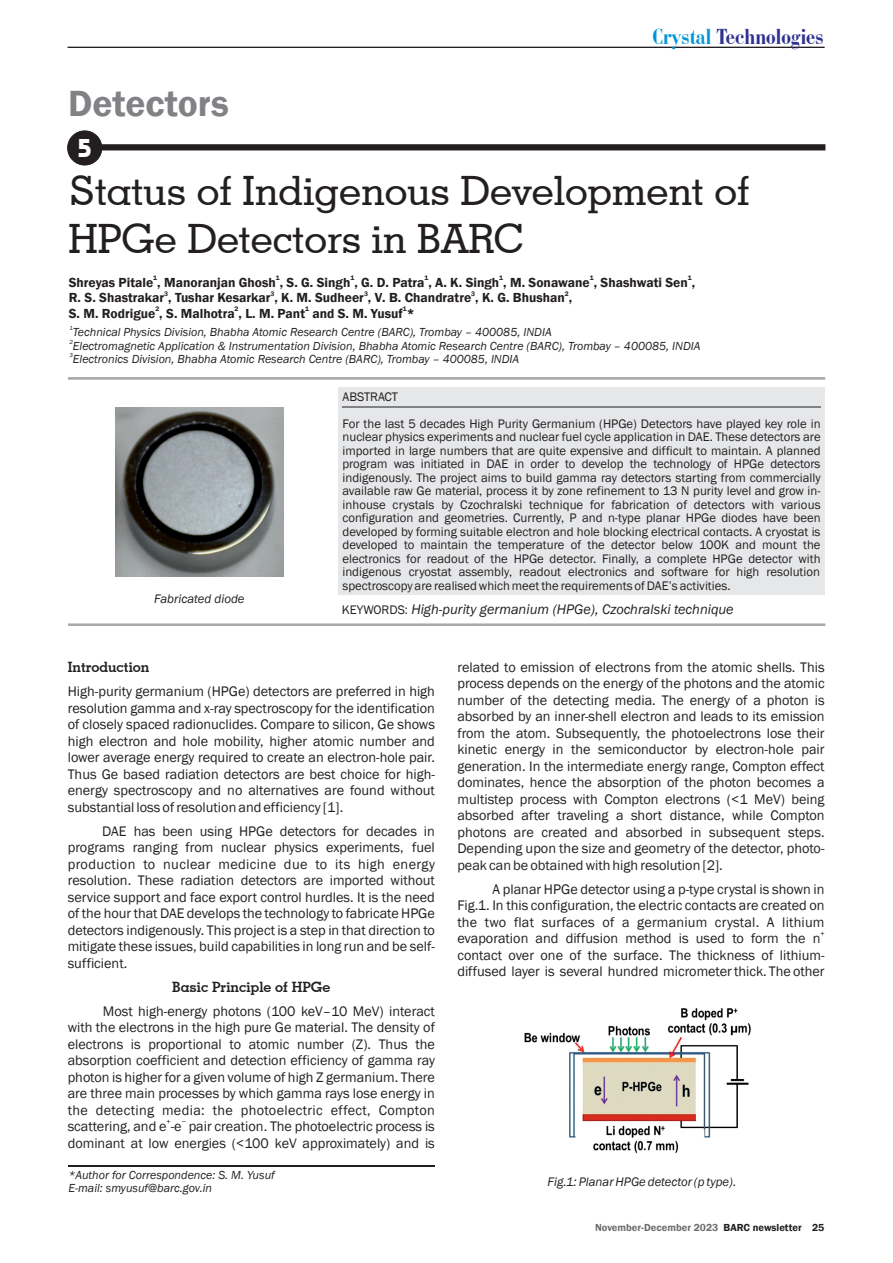
<style>
.page{position:relative;width:893px;height:1263px;background:#fff}
.page>*{position:absolute;margin:0;border:0;box-sizing:border-box;transform-origin:0 0}
.t1{font:500 40.5px/48.6px "Geometric Slab 703 BT";color:#231f20}
.t2{font:600 37.5px "Franklin Gothic";color:#808285}
.t3{font:700 25.65px "Bauhaus IT Cby BT";color:#fff}
.t4{font:700 condensed 22.5px "Bauer Bodoni BT";color:#2e3092}
.t5{font:14.25px/16.5px "Franklin Gothic";color:#231f20;text-align:justify}
.t6{font:italic 14.25px "Franklin Gothic";color:#231f20}
.t7{font:700 14.25px "Geometric Slab 703 BT";color:#231f20}
.t8{font:600 13.5px "Franklin Gothic";color:#231f20}
.t9{font:12.75px/13.5px "Franklin Gothic";color:#231f20}
.t10{font:italic 12.75px "Franklin Gothic";color:#231f20}
.t11{font:italic 12px/13.6px "Franklin Gothic";color:#231f20}
.t12{font:600 10.5px "Franklin Gothic";color:#6c6d70}
.t13{font:7.2px "Franklin Gothic";color:#231f20}
.t14{font:600 6.75px "Franklin Gothic";color:#231f20}
.t15{font:italic 6px "Franklin Gothic";color:#231f20}
.s1{color:#0095d9}
.s2{font-style:normal;font-size:12.75px}
.s3{color:#231f20}
</style>
<div class="page">
<div style="left:338px;top:387px;width:487px;height:208px;background:#e6e7e9"></div>
<hr style="left:68px;top:377px;width:757px;height:2px;background:#abacaf">
<hr style="left:68px;top:624px;width:757px;height:2px;background:#a8a9ad">
<hr style="left:342px;top:406px;width:479px;height:2px;background:#808285">
<hr style="left:69px;top:1165px;width:366px;height:2px;background:#231f20">
<div style="left:67px;top:131px;width:35px;height:34px;background:#231f20;border:1px solid #231f20;border-radius:50%"></div>
<svg style="left:68px;top:144px;width:757px;height:6px;background:#2a2627"></svg>
<svg style="left:67px;top:47px;width:758px;height:1px"></svg>
<img style="left:524px;top:1008px;width:227px;height:145px">
<img style="left:115px;top:407px;width:168px;height:170px">
<h2 class="t2" style="left:68px;top:89px;width:162px">Detectors</h2>
<h3 class="t3" style="left:77px;top:138px;width:16px">5</h3>
<h3 class="t4" style="left:652px;top:27px;width:173px"><span class="s1">Crystal</span> Technologies</h3>
<h1 class="t1" style="left:68px;top:170px;width:682px">Status of Indigenous Development of<br>HPGe Detectors in BARC</h1>
<p class="t14" style="left:153px;top:275px;width:5px">1</p>
<p class="t14" style="left:276px;top:275px;width:5px">1</p>
<p class="t14" style="left:350px;top:275px;width:5px">1</p>
<p class="t14" style="left:424px;top:275px;width:5px">1</p>
<p class="t14" style="left:499px;top:275px;width:5px">1</p>
<p class="t14" style="left:590px;top:275px;width:5px">1</p>
<p class="t14" style="left:688px;top:275px;width:5px">1</p>
<p class="t8" style="left:69px;top:278px;width:628px">Shreyas Pitale , Manoranjan Ghosh , S. G. Singh , G. D. Patra , A. K. Singh , M. Sonawane , Shashwati Sen ,</p>
<p class="t14" style="left:164px;top:291px;width:5px">3</p>
<p class="t14" style="left:270px;top:291px;width:5px">3</p>
<p class="t14" style="left:364px;top:291px;width:5px">3</p>
<p class="t14" style="left:471px;top:291px;width:5px">3</p>
<p class="t14" style="left:565px;top:291px;width:5px">2</p>
<p class="t8" style="left:69px;top:293px;width:505px">R. S. Shastrakar , Tushar Kesarkar , K. M. Sudheer , V. B. Chandratre , K. G. Bhushan ,</p>
<p class="t14" style="left:155px;top:306px;width:5px">2</p>
<p class="t14" style="left:235px;top:306px;width:5px">2</p>
<p class="t14" style="left:305px;top:306px;width:5px">1</p>
<p class="t14" style="left:403px;top:306px;width:5px">1</p>
<p class="t8" style="left:69px;top:308px;width:347px">S. M. Rodrigue , S. Malhotra , L. M. Pant and S. M. Yusuf *</p>
<p class="t15" style="left:69px;top:326px;width:5px">1</p>
<p class="t11" style="left:73px;top:326px;width:480px">Technical Physics Division, Bhabha Atomic Research Centre (BARC), Trombay – 400085, INDIA</p>
<p class="t15" style="left:69px;top:340px;width:5px">2</p>
<p class="t11" style="left:73px;top:340px;width:629px">Electromagnetic Application &amp; Instrumentation Division, Bhabha Atomic Research Centre (BARC), Trombay – 400085, INDIA</p>
<p class="t15" style="left:69px;top:353px;width:5px">3</p>
<p class="t11" style="left:73px;top:354px;width:448px">Electronics Division, Bhabha Atomic Research Centre (BARC), Trombay – 400085, INDIA</p>
<p class="t9" style="left:342px;top:384px;width:480px;line-height:27px">ABSTRACT<br>For the last 5 decades High Purity Germanium (HPGe) Detectors have played key role in</p>
<p class="t9" style="left:342px;top:431px;width:480px;text-align:justify">nuclear physics experiments and nuclear fuel cycle application in DAE. These detectors are imported in large numbers that are quite expensive and difficult to maintain. A planned program was initiated in DAE in order to develop the technology of HPGe detectors indigenously. The project aims to build gamma ray detectors starting from commercially available raw Ge material, process it by zone refinement to 13 N purity level and grow in&shy;inhouse crystals by Czochralski technique for fabrication of detectors with various configuration and geometries. Currently, P and n-type planar HPGe diodes have been developed by forming suitable electron and hole blocking electrical contacts. A cryostat is developed to maintain the temperature of the detector below 100K and mount the electronics for readout of the HPGe detector. Finally, a complete HPGe detector with indigenous cryostat assembly, readout electronics and software for high resolution spectroscopy are realised which meet the requirements of DAE’s activities.</p>
<p class="t6" style="left:342px;top:604px;width:393px"><span class="s2">KEYWORDS:</span> High-purity germanium (HPGe), Czochralski technique</p>
<p class="t10" style="left:154px;top:594px;width:92px">Fabricated diode</p>
<p class="t7" style="left:68px;top:661px;width:83px">Introduction</p>
<p class="t5" style="left:68px;top:684px;width:369px">High-purity germanium (HPGe) detectors are preferred in high resolution gamma and x-ray spectroscopy for the identification of closely spaced radionuclides. Compare to silicon, Ge shows high electron and hole mobility, higher atomic number and lower average energy required to create an electron-hole pair.<br>Thus Ge based radiation detectors are best choice for high&shy;energy spectroscopy and no alternatives are found without substantial loss of resolution and efficiency [1].</p>
<p class="t5" style="left:68px;top:824px;width:369px;text-indent:35px">DAE has been using HPGe detectors for decades in programs ranging from nuclear physics experiments, fuel production to nuclear medicine due to its high energy resolution. These radiation detectors are imported without service support and face export control hurdles. It is the need of the hour that DAE develops the technology to fabricate HPGe detectors indigenously. This project is a step in that direction to mitigate these issues, build capabilities in long run and be self&shy;sufficient.</p>
<p class="t7" style="left:172px;top:981px;width:160px">Basic Principle of HPGe</p>
<p class="t5" style="left:68px;top:1004px;width:369px;text-indent:35px">Most high-energy photons (100 keV–10 MeV) interact with the electrons in the high pure Ge material. The density of electrons is proportional to atomic number (Z). Thus the absorption coefficient and detection efficiency of gamma ray photon is higher for a given volume of high Z germanium. There are three main processes by which gamma rays lose energy in the detecting media: the photoelectric effect, Compton</p>
<p class="t13" style="left:167px;top:1119px;width:6px">+</p>
<p class="t13" style="left:182px;top:1119px;width:6px">−</p>
<p class="t5" style="left:68px;top:1119px;width:369px">scattering, and e -e pair creation. The photoelectric process is dominant at low energies (&lt;100 keV approximately) and is</p>
<p class="t11" style="left:68px;top:1168px;width:208px">*Author for Correspondence: S. M. Yusuf<br>E-mail: smyusuf@barc.gov.in</p>
<p class="t5" style="left:457px;top:660px;width:369px">related to emission of electrons from the atomic shells. This process depends on the energy of the photons and the atomic number of the detecting media. The energy of a photon is absorbed by an inner-shell electron and leads to its emission from the atom. Subsequently, the photoelectrons lose their kinetic energy in the semiconductor by electron-hole pair generation. In the intermediate energy range, Compton effect dominates, hence the absorption of the photon becomes a multistep process with Compton electrons (&lt;1 MeV) being absorbed after traveling a short distance, while Compton photons are created and absorbed in subsequent steps.<br>Depending upon the size and geometry of the detector, photo&shy;peak can be obtained with high resolution [2].</p>
<p class="t5" style="left:457px;top:882px;width:369px;text-indent:35px">A planar HPGe detector using a p-type crystal is shown in Fig.1. In this configuration, the electric contacts are created on the two flat surfaces of a germanium crystal. A lithium</p>
<p class="t13" style="left:820px;top:931px;width:6px">+</p>
<p class="t5" style="left:457px;top:931px;width:369px;text-align:left">evaporation and diffusion method is used to form the n contact over one of the surface. The thickness of lithium&shy;diffused layer is several hundred micrometerthick. The other</p>
<p class="t10" style="left:548px;top:1177px;width:190px">Fig.1: Planar HPGe detector (p type).</p>
<p class="t12" style="left:595px;top:1223px;width:231px">November-December 2023 <span class="s3">BARC newsletter 25</span></p>
</div>
